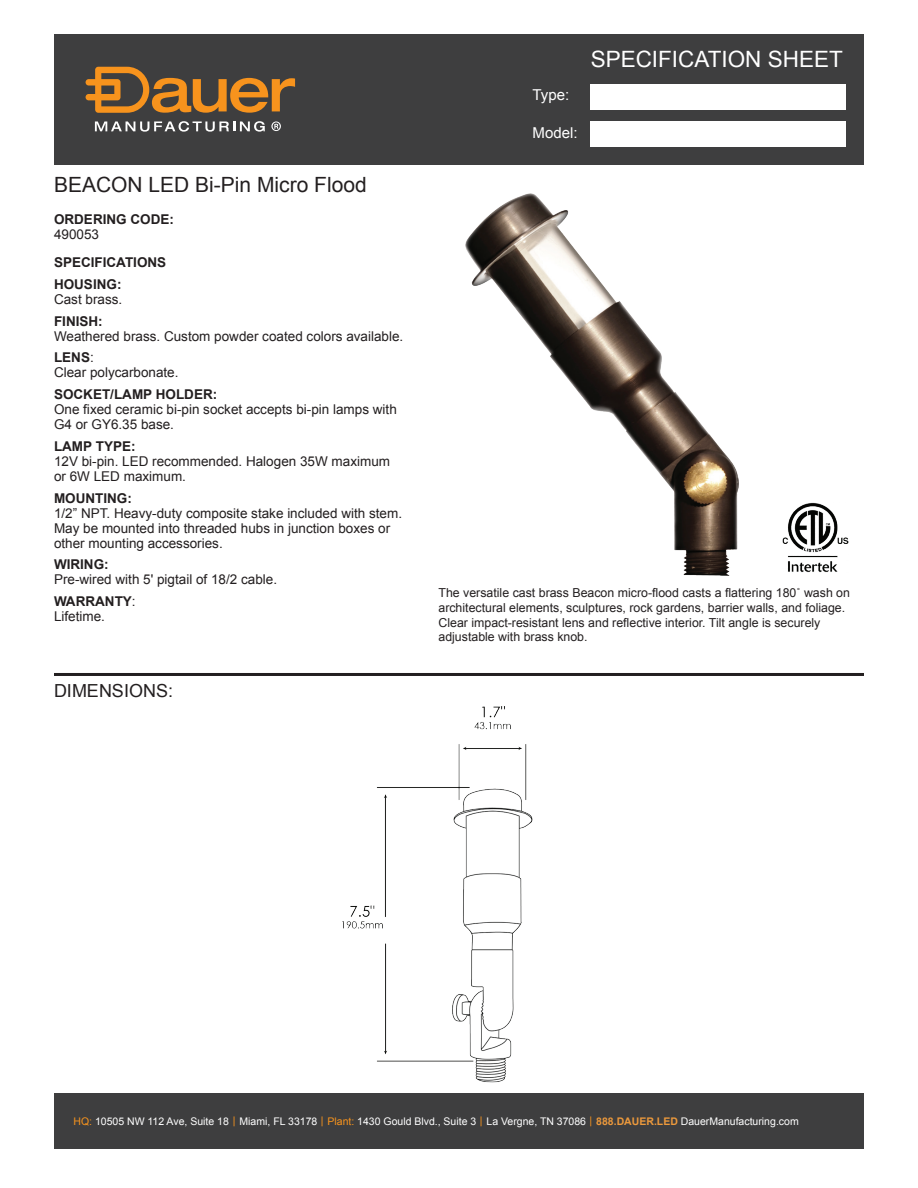
<style>
.page{position:relative;width:918px;height:1188px;background:#fff}
.page>*{position:absolute;margin:0;border:0;box-sizing:border-box;transform-origin:0 0}
.t1{font:22.5px "Arial";color:#fff}
.t2{font:21px "Arial";color:#231f20}
.t3{font:18px "Arial";color:#231f20}
.t4{font:15px "Arial";color:#fff}
.t5{font:13.5px/15px "Arial";color:#231f20}
.t6{font:700 13.5px/21.8px "Arial";color:#231f20}
.t7{font:12.3px/14.9px "Arial";color:#231f20}
.t8{font:10.5px "Arial";color:#fff}
.s1{font-weight:700}
.s2{color:#f7931d}
.s3{font-weight:700;color:#ec993c}
</style>
<div class="page">
<hr style="left:54px;top:673px;width:810px;height:3px;background:#231f20">
<img style="left:782px;top:502px;width:67px;height:70px">
<img style="left:465px;top:193px;width:273px;height:382px">
<img style="left:320px;top:706px;width:330px;height:388px">
<div style="left:54px;top:34px;width:810px;height:130px;background:#3e3e3f"></div>
<div style="left:590px;top:84px;width:256px;height:25px;background:#fff"></div>
<div style="left:590px;top:122px;width:256px;height:25px;background:#fff"></div>
<svg style="left:95px;top:121px;width:170px;height:11px"></svg>
<svg style="left:271px;top:121px;width:10px;height:10px"></svg>
<svg style="left:86px;top:67px;width:209px;height:46px"></svg>
<div style="left:54px;top:1094px;width:810px;height:55px;background:#3e3e3f"></div>
<h2 class="t2" style="left:54px;top:171px;width:314px">BEACON LED Bi-Pin Micro Flood</h2>
<p class="t6" style="left:54px;top:209px;width:122px">ORDERING CODE:</p>
<p class="t5" style="left:54px;top:227px;width:47px">490053</p>
<p class="t6" style="left:54px;top:252px;width:114px">SPECIFICATIONS<br>HOUSING:</p>
<p class="t5" style="left:54px;top:292px;width:70px">Cast brass.</p>
<p class="t6" style="left:54px;top:311px;width:50px">FINISH:</p>
<p class="t5" style="left:54px;top:325px;width:351px;line-height:21.8px">Weathered brass. Custom powder coated colors available.<br><span class="s1">LENS</span>:</p>
<p class="t5" style="left:54px;top:365px;width:126px">Clear polycarbonate.</p>
<p class="t6" style="left:54px;top:384px;width:165px">SOCKET/LAMP HOLDER:</p>
<p class="t5" style="left:54px;top:402px;width:344px">One fixed ceramic bi-pin socket accepts bi-pin lamps with<br>G4 or GY6.35 base.</p>
<p class="t6" style="left:54px;top:436px;width:83px">LAMP TYPE:</p>
<p class="t5" style="left:54px;top:454px;width:338px">12V bi-pin. LED recommended. Halogen 35W maximum or 6W LED maximum.</p>
<p class="t6" style="left:54px;top:488px;width:79px">MOUNTING:</p>
<p class="t5" style="left:54px;top:506px;width:350px">1/2” NPT. Heavy-duty composite stake included with stem.<br>May be mounted into threaded hubs in junction boxes or other mounting accessories.</p>
<p class="t6" style="left:54px;top:554px;width:56px">WIRING:</p>
<p class="t5" style="left:54px;top:569px;width:225px;line-height:21.8px">Pre-wired with 5' pigtail of 18/2 cable.<br><span class="s1">WARRANTY</span>:</p>
<p class="t5" style="left:54px;top:609px;width:53px">Lifetime.</p>
<h3 class="t3" style="left:54px;top:679px;width:121px">DIMENSIONS:</h3>
<p class="t4" style="left:533px;top:85px;width:38px">Type:</p>
<h1 class="t1" style="left:591px;top:44px;width:254px">SPECIFICATION SHEET</h1>
<p class="t7" style="left:438px;top:585px;width:413px">The versatile cast brass Beacon micro-flood casts a flattering 180˚ wash on architectural elements, sculptures, rock gardens, barrier walls, and foliage.<br>Clear impact-resistant lens and reflective interior. Tilt angle is securely adjustable with brass knob.</p>
<p class="t8" style="left:73px;top:1115px;width:727px"><span class="s2">HQ:</span> 10505 NW 112 Ave, Suite 18 <span class="s2">|</span> Miami, FL 33178 <span class="s2">| Plant:</span> 1430 Gould Blvd., Suite 3 <span class="s2">|</span> La Vergne, TN 37086 <span class="s2">|</span> <span class="s3">888.DAUER.LED</span> DauerManufacturing.com</p>
</div>
